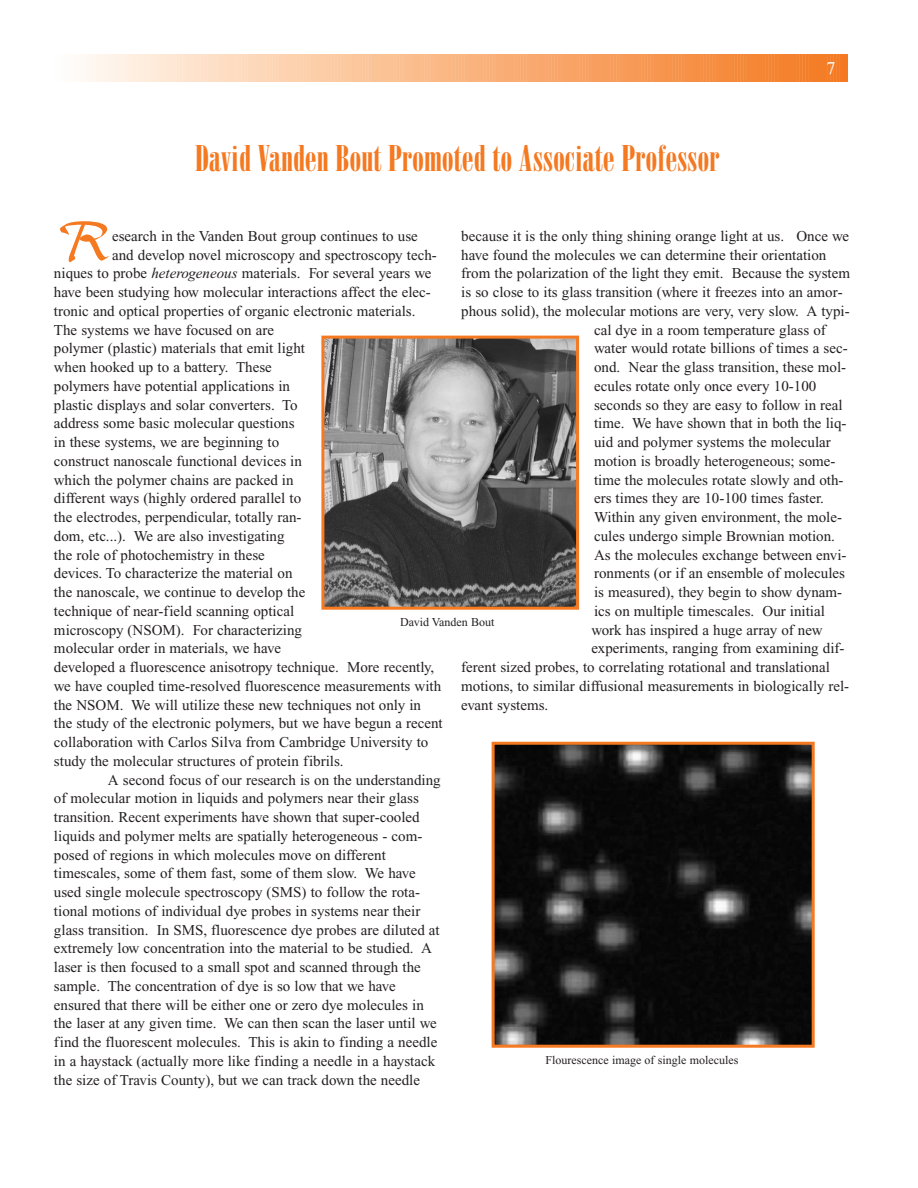
<style>
.page{position:relative;width:918px;height:1188px;background:#fff}
.page>*{position:absolute;margin:0;border:0;box-sizing:border-box;transform-origin:0 0}
.t1{font:60px "New Berolina";color:#f47921}
.t2{font:36px "Bodoni Poster Compressed";color:#f47921}
.t3{font:18px "Times New Roman";color:#fff}
.t4{font:15px "Times New Roman";color:#231f20}
.t5{font:12px "Times New Roman";color:#231f20}
.s1{font-style:italic}
</style>
<div class="page">
<svg style="left:80px;top:54px;width:768px;height:27px;background:#f9b684"></svg>
<img style="left:325px;top:340px;width:250px;height:266px">
<div style="left:321px;top:336px;width:258px;height:274px;border:3px solid #f47921"></div>
<img style="left:496px;top:746px;width:315px;height:298px">
<div style="left:492px;top:742px;width:323px;height:306px;border:3px solid #f47921"></div>
<h2 class="t2" style="left:195px;top:145px;width:526px">David Vanden Bout Promoted to Associate Professor</h2>
<p class="t3" style="left:826px;top:62px;width:10px">7</p>
<h1 class="t1" style="left:58px;top:204px;width:53px">R</h1>
<p class="t4" style="left:112px;top:231px;width:307px">esearch in the Vanden Bout group continues to use</p>
<p class="t4" style="left:112px;top:249px;width:326px">and develop novel microscopy and spectroscopy tech-</p>
<p class="t4" style="left:54px;top:268px;width:379px">niques to probe <span class="s1">heterogeneous</span> materials. For several years we</p>
<p class="t4" style="left:54px;top:287px;width:378px">have been studying how molecular interactions affect the elec-</p>
<p class="t4" style="left:54px;top:306px;width:363px">tronic and optical properties of organic electronic materials.</p>
<p class="t4" style="left:54px;top:324px;width:222px">The systems we have focused on are</p>
<p class="t4" style="left:54px;top:343px;width:253px">polymer (plastic) materials that emit light</p>
<p class="t4" style="left:54px;top:362px;width:219px">when hooked up to a battery. These</p>
<p class="t4" style="left:54px;top:381px;width:238px">polymers have potential applications in</p>
<p class="t4" style="left:54px;top:399px;width:245px">plastic displays and solar converters. To</p>
<p class="t4" style="left:54px;top:418px;width:242px">address some basic molecular questions</p>
<p class="t4" style="left:54px;top:437px;width:227px">in these systems, we are beginning to</p>
<p class="t4" style="left:54px;top:456px;width:249px">construct nanoscale functional devices in</p>
<p class="t4" style="left:54px;top:474px;width:241px">which the polymer chains are packed in</p>
<p class="t4" style="left:54px;top:493px;width:249px">different ways (highly ordered parallel to</p>
<p class="t4" style="left:54px;top:512px;width:249px">the electrodes, perpendicular, totally ran-</p>
<p class="t4" style="left:54px;top:531px;width:232px">dom, etc...). We are also investigating</p>
<p class="t4" style="left:54px;top:549px;width:212px">the role of photochemistry in these</p>
<p class="t4" style="left:54px;top:568px;width:240px">devices. To characterize the material on</p>
<p class="t4" style="left:54px;top:587px;width:253px">the nanoscale, we continue to develop the</p>
<p class="t4" style="left:54px;top:606px;width:242px">technique of near-field scanning optical</p>
<p class="t4" style="left:54px;top:624px;width:250px">microscopy (NSOM). For characterizing</p>
<p class="t4" style="left:54px;top:643px;width:229px">molecular order in materials, we have</p>
<p class="t4" style="left:54px;top:662px;width:382px">developed a fluorescence anisotropy technique. More recently,</p>
<p class="t4" style="left:54px;top:681px;width:389px">we have coupled time-resolved fluorescence measurements with</p>
<p class="t4" style="left:54px;top:699px;width:369px">the NSOM. We will utilize these new techniques not only in</p>
<p class="t4" style="left:54px;top:718px;width:390px">the study of the electronic polymers, but we have begun a recent</p>
<p class="t4" style="left:54px;top:737px;width:376px">collaboration with Carlos Silva from Cambridge University to</p>
<p class="t4" style="left:54px;top:756px;width:291px">study the molecular structures of protein fibrils.</p>
<p class="t4" style="left:108px;top:774px;width:334px">A second focus of our research is on the understanding</p>
<p class="t4" style="left:54px;top:793px;width:366px">of molecular motion in liquids and polymers near their glass</p>
<p class="t4" style="left:54px;top:812px;width:367px">transition. Recent experiments have shown that super-cooled</p>
<p class="t4" style="left:54px;top:831px;width:370px">liquids and polymer melts are spatially heterogeneous - com-</p>
<p class="t4" style="left:54px;top:849px;width:333px">posed of regions in which molecules move on different</p>
<p class="t4" style="left:54px;top:868px;width:363px">timescales, some of them fast, some of them slow. We have</p>
<p class="t4" style="left:54px;top:887px;width:367px">used single molecule spectroscopy (SMS) to follow the rota-</p>
<p class="t4" style="left:54px;top:906px;width:368px">tional motions of individual dye probes in systems near their</p>
<p class="t4" style="left:54px;top:924px;width:387px">glass transition. In SMS, fluorescence dye probes are diluted at</p>
<p class="t4" style="left:54px;top:943px;width:379px">extremely low concentration into the material to be studied. A</p>
<p class="t4" style="left:54px;top:962px;width:368px">laser is then focused to a small spot and scanned through the</p>
<p class="t4" style="left:54px;top:981px;width:343px">sample. The concentration of dye is so low that we have</p>
<p class="t4" style="left:54px;top:999px;width:371px">ensured that there will be either one or zero dye molecules in</p>
<p class="t4" style="left:54px;top:1018px;width:384px">the laser at any given time. We can then scan the laser until we</p>
<p class="t4" style="left:54px;top:1037px;width:385px">find the fluorescent molecules. This is akin to finding a needle</p>
<p class="t4" style="left:54px;top:1056px;width:383px">in a haystack (actually more like finding a needle in a haystack</p>
<p class="t4" style="left:54px;top:1074px;width:368px">the size of Travis County), but we can track down the needle</p>
<p class="t4" style="left:461px;top:231px;width:389px">because it is the only thing shining orange light at us. Once we</p>
<p class="t4" style="left:461px;top:249px;width:367px">have found the molecules we can determine their orientation</p>
<p class="t4" style="left:461px;top:268px;width:390px">from the polarization of the light they emit. Because the system</p>
<p class="t4" style="left:461px;top:287px;width:383px">is so close to its glass transition (where it freezes into an amor-</p>
<p class="t4" style="left:461px;top:306px;width:390px">phous solid), the molecular motions are very, very slow. A typi-</p>
<p class="t4" style="left:594px;top:324px;width:233px">cal dye in a room temperature glass of</p>
<p class="t4" style="left:594px;top:343px;width:255px">water would rotate billions of times a sec-</p>
<p class="t4" style="left:594px;top:362px;width:254px">ond. Near the glass transition, these mol-</p>
<p class="t4" style="left:594px;top:381px;width:224px">ecules rotate only once every 10-100</p>
<p class="t4" style="left:594px;top:399px;width:250px">seconds so they are easy to follow in real</p>
<p class="t4" style="left:594px;top:418px;width:254px">time. We have shown that in both the liq-</p>
<p class="t4" style="left:594px;top:437px;width:238px">uid and polymer systems the molecular</p>
<p class="t4" style="left:594px;top:456px;width:243px">motion is broadly heterogeneous; some-</p>
<p class="t4" style="left:594px;top:474px;width:251px">time the molecules rotate slowly and oth-</p>
<p class="t4" style="left:594px;top:493px;width:232px">ers times they are 10-100 times faster.</p>
<p class="t4" style="left:594px;top:512px;width:249px">Within any given environment, the mole-</p>
<p class="t4" style="left:594px;top:531px;width:242px">cules undergo simple Brownian motion.</p>
<p class="t4" style="left:594px;top:549px;width:254px">As the molecules exchange between envi-</p>
<p class="t4" style="left:594px;top:568px;width:253px">ronments (or if an ensemble of molecules</p>
<p class="t4" style="left:594px;top:587px;width:250px">is measured), they begin to show dynam-</p>
<p class="t4" style="left:594px;top:606px;width:232px">ics on multiple timescales. Our initial</p>
<p class="t4" style="left:592px;top:624px;width:233px">work has inspired a huge array of new</p>
<p class="t4" style="left:592px;top:643px;width:255px">experiments, ranging from examining dif-</p>
<p class="t4" style="left:461px;top:662px;width:370px">ferent sized probes, to correlating rotational and translational</p>
<p class="t4" style="left:461px;top:681px;width:390px">motions, to similar diffusional measurements in biologically rel-</p>
<p class="t4" style="left:461px;top:699px;width:89px">evant systems.</p>
<p class="t5" style="left:400px;top:617px;width:96px">David Vanden Bout</p>
<p class="t5" style="left:545px;top:1055px;width:195px">Flourescence image of single molecules</p>
</div>
